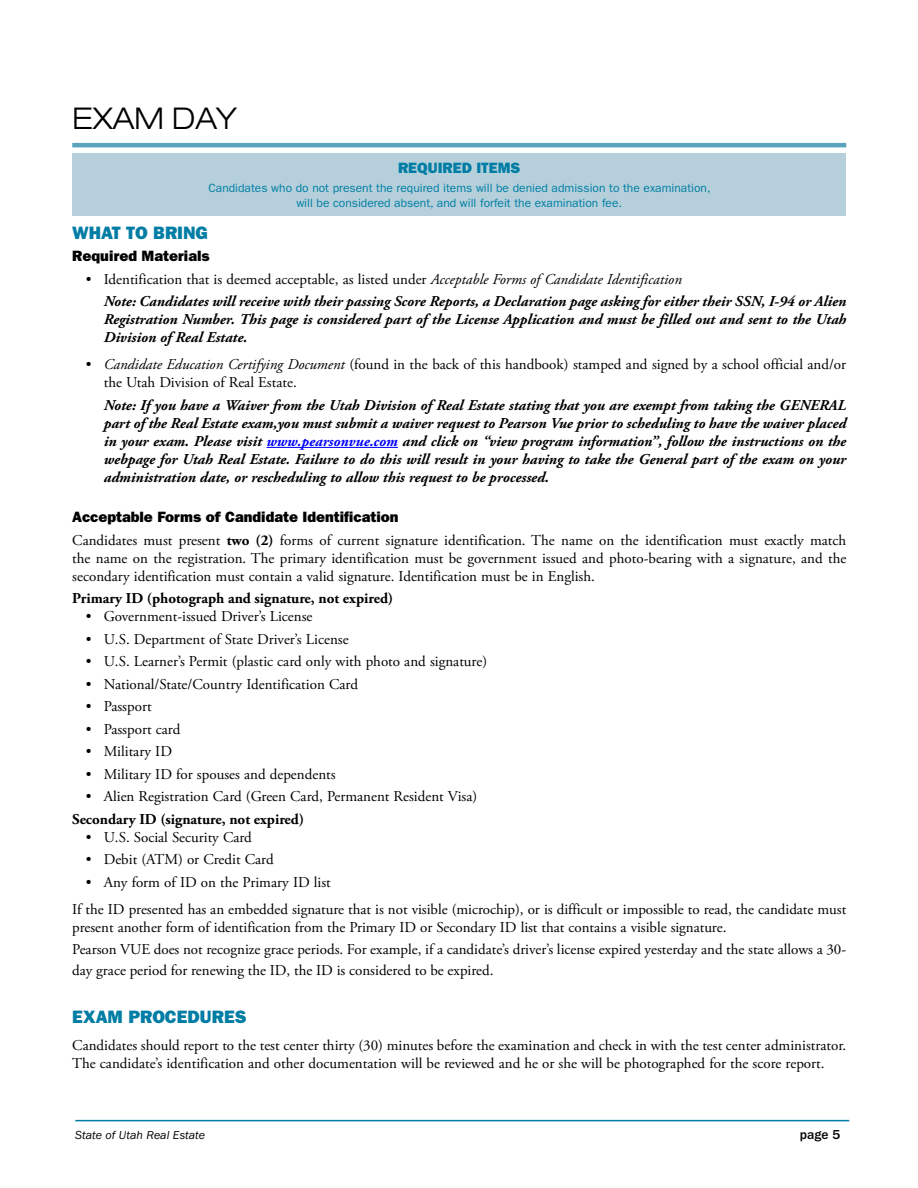
<style>
.page{position:relative;width:918px;height:1188px;background:#fff}
.page>*{position:absolute;margin:0;border:0;box-sizing:border-box;transform-origin:0 0}
.MAIN_HEAD{font:300 expanded 30px "Helvetica Neue LT Std";color:#000}
.Text_before_list{font:18px "ITC Franklin Gothic Std Hvy";color:#007da5}
.A_Head{font:18px "ITC Franklin Gothic Std Hvy";color:#007da5}
.Text{font:15px/18px "Adobe Garamond Pro";color:#000}
.Bulleted_pargraph{font:italic 700 15px/18px "Adobe Garamond Pro";color:#000;text-align:justify}
.Bullets{font:15px/18px "Adobe Garamond Pro";color:#000}
.Text_before_list-2{font:15px/21px "Adobe Garamond Pro";color:#000}
.Text_before_list-3{font:700 15px "Adobe Garamond Pro";color:#000}
.B_Head{font:15px "ITC Franklin Gothic Std Hvy";color:#000}
.Notes_Head{font:15px "ITC Franklin Gothic Std Hvy";color:#007da5}
.t1{font:500 13.5px "ITC Franklin Gothic Std";color:#000}
.Notes{font:12px/15px "ITC Franklin Gothic Std";color:#007da5;text-align:center}
.t2{font:italic 12px "ITC Franklin Gothic Std";color:#000}
.s1{font-style:italic}
.s2{color:#00f}
.s3{font-weight:700}
</style>
<div class="page">
<hr style="left:75px;top:1120px;width:774px;height:1px;background:#007da5">
<hr style="left:72px;top:143px;width:774px;height:4px;background:#59a3bc">
<hr style="left:267px;top:447px;width:131px;height:1px;background:#00f">
<div style="left:72px;top:153px;width:774px;height:63px;background:#b6d0db"></div>
<p class="MAIN_HEAD" style="left:72px;top:101px;width:166px">EXAM DAY</p>
<p class="Notes_Head" style="left:398px;top:159px;width:124px">REQUIRED ITEMS</p>
<p class="Notes" style="left:208px;top:181px;width:504px">Candidates who do not present the required items will be denied admission to the examination, will be considered absent, and will forfeit the examination fee.</p>
<p class="A_Head" style="left:72px;top:222px;width:137px">WHAT TO BRING</p>
<p class="B_Head" style="left:72px;top:247px;width:139px">Required Materials</p>
<p class="Bullets" style="left:86px;top:271px;width:598px">• Identification that is deemed acceptable, as listed under <span class="s1">Acceptable Forms of Candidate Identification</span></p>
<p class="Bulleted_pargraph" style="left:104px;top:293px;width:744px">Note: Candidates will receive with their passing Score Reports, a Declaration page asking for either their SSN, I-94 or Alien Registration Number. This page is considered part of the License Application and must be filled out and sent to the Utah Division of Real Estate.</p>
<p class="Bullets" style="left:104px;top:356px;width:744px;text-indent:-18px">• <span class="s1">Candidate Education Certifying Document</span> (found in the back of this handbook) stamped and signed by a school official and/or the Utah Division of Real Estate.</p>
<p class="Bulleted_pargraph" style="left:104px;top:396px;width:744px">Note: If you have a Waiver from the Utah Division of Real Estate stating that you are exempt from taking the GENERAL part of the Real Estate exam,you must submit a waiver request to Pearson Vue prior to scheduling to have the waiver placed in your exam. Please visit <span class="s2">www.pearsonvue.com</span> and click on “view program information”, follow the instructions on the webpage for Utah Real Estate. Failure to do this will result in your having to take the General part of the exam on your administration date, or rescheduling to allow this request to be processed.</p>
<p class="B_Head" style="left:72px;top:508px;width:328px">Acceptable Forms of Candidate Identification</p>
<p class="Text" style="left:72px;top:532px;width:776px;text-align:justify">Candidates must present <span class="s3">two (2)</span> forms of current signature identification. The name on the identification must exactly match the name on the registration. The primary identification must be government issued and photo-bearing with a signature, and the secondary identification must contain a valid signature. Identification must be in English.</p>
<p class="Text_before_list-3" style="left:72px;top:590px;width:322px">Primary ID (photograph and signature, not expired)</p>
<p class="Bullets" style="left:86px;top:608px;width:228px">• Government-issued Driver’s License</p>
<p class="Bullets" style="left:86px;top:631px;width:264px">• U.S. Department of State Driver’s License</p>
<p class="Bullets" style="left:86px;top:653px;width:403px">• U.S. Learner’s Permit (plastic card only with photo and signature)</p>
<p class="Bullets" style="left:86px;top:676px;width:274px">• National/State/Country Identification Card</p>
<p class="Bullets" style="left:86px;top:698px;width:67px">• Passport</p>
<p class="Bullets" style="left:86px;top:721px;width:96px">• Passport card</p>
<p class="Bullets" style="left:86px;top:743px;width:88px">• Military ID</p>
<p class="Bullets" style="left:86px;top:766px;width:251px">• Military ID for spouses and dependents</p>
<p class="Bullets" style="left:86px;top:788px;width:393px">• Alien Registration Card (Green Card, Permanent Resident Visa)</p>
<p class="Text_before_list-3" style="left:72px;top:810px;width:233px">Secondary ID (signature, not expired)</p>
<p class="Bullets" style="left:86px;top:829px;width:168px">• U.S. Social Security Card</p>
<p class="Bullets" style="left:86px;top:851px;width:189px">• Debit (ATM) or Credit Card</p>
<p class="Bullets" style="left:86px;top:874px;width:247px">• Any form of ID on the Primary ID list</p>
<p class="Text" style="left:72px;top:901px;width:776px">If the ID presented has an embedded signature that is not visible (microchip), or is difficult or impossible to read, the candidate must present another form of identification from the Primary ID or Secondary ID list that contains a visible signature.</p>
<p class="Text_before_list-2" style="left:72px;top:940px;width:775px">Pearson VUE does not recognize grace periods. For example, if a candidate’s driver’s license expired yesterday and the state allows a 30- day grace period for renewing the ID, the ID is considered to be expired.</p>
<p class="Text_before_list" style="left:72px;top:1007px;width:176px">EXAM PROCEDURES</p>
<p class="Text" style="left:72px;top:1037px;width:775px">Candidates should report to the test center thirty (30) minutes before the examination and check in with the test center administrator.<br>The candidate’s identification and other documentation will be reviewed and he or she will be photographed for the score report.</p>
<p class="t2" style="left:75px;top:1129px;width:131px">State of Utah Real Estate</p>
<p class="t1" style="left:800px;top:1127px;width:42px">page 5</p>
</div>
